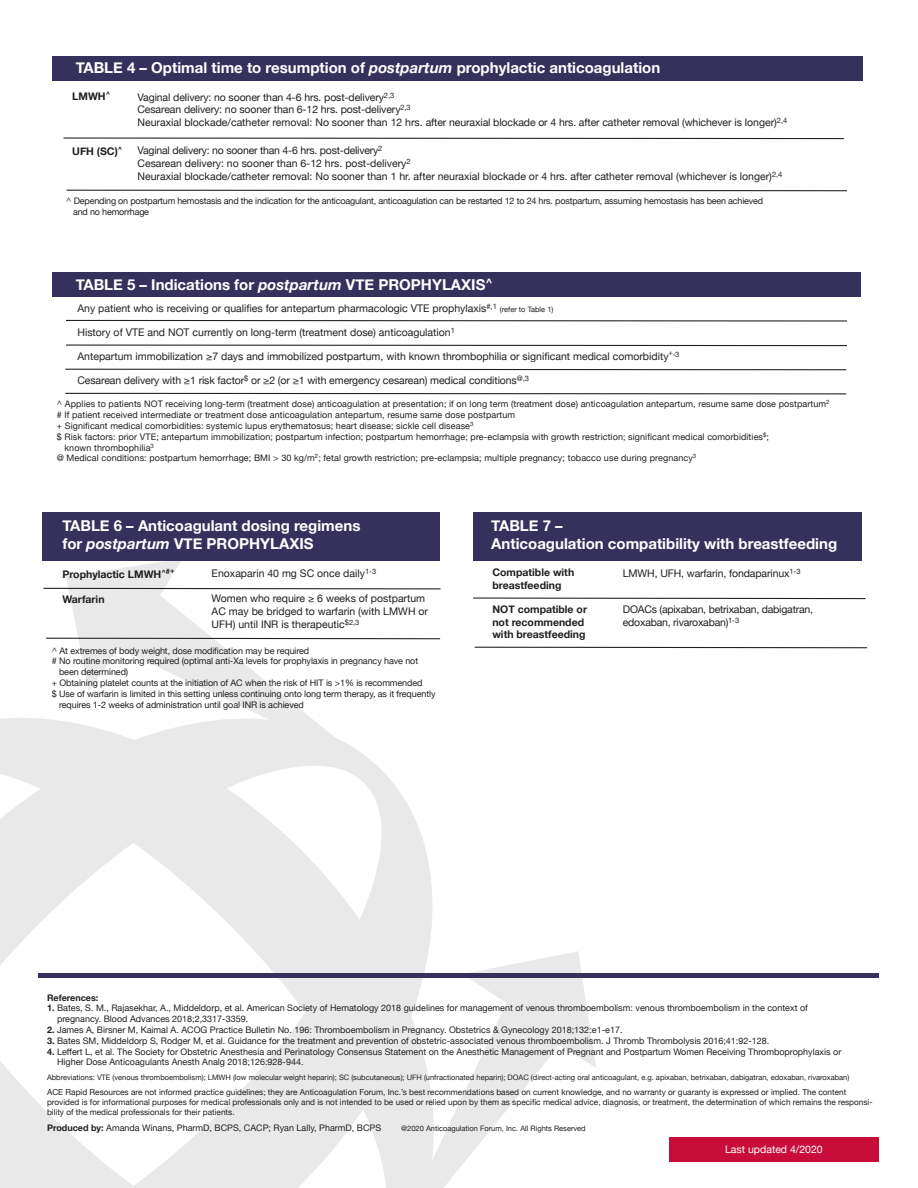
<style>
.page{position:relative;width:918px;height:1188px;background:#fff}
.page>*{position:absolute;margin:0;border:0;box-sizing:border-box;transform-origin:0 0}
.t1{font:700 15px/18px "Helvetica Neue";color:#fff}
.t2{font:10.5px/12.6px "Helvetica Neue";color:#231f20}
.t3{font:700 10.5px/12.6px "Helvetica Neue";color:#231f20}
.t4{font:10.5px/12.6px "Helvetica Neue";letter-spacing:-.02em;color:#231f20}
.t5{font:10.5px "Helvetica Neue";color:#fff}
.t6{font:9px/10.8px "Helvetica Neue";color:#231f20}
.t7{font:9px/10.8px "Helvetica Neue";letter-spacing:-.02em;color:#231f20}
.t8{font:700 9px "Helvetica Neue";color:#231f20}
.t9{font:8.25px/9.9px "Helvetica Neue";color:#231f20}
.t10{font:7.5px "Helvetica Neue";color:#231f20}
.s1{font-style:italic}
.s2{font-size:7.5px}
.s3{font-weight:700}
</style>
<div class="page">
<svg style="left:66px;top:561px;width:185px;height:109px"></svg>
<svg style="left:0;top:670px;width:432px;height:518px"></svg>
<svg style="left:375px;top:947px;width:221px;height:241px"></svg>
<svg style="left:43px;top:587px;width:398px;height:3px"></svg>
<div style="left:43px;top:512px;width:397px;height:49px;background:#36305d"></div>
<svg style="left:46px;top:637px;width:395px;height:3px"></svg>
<div style="left:473px;top:512px;width:388px;height:49px;background:#36305d"></div>
<svg style="left:474px;top:646px;width:394px;height:3px"></svg>
<svg style="left:473px;top:597px;width:393px;height:3px"></svg>
<div style="left:39px;top:973px;width:840px;height:5px;background:#36305d"></div>
<div style="left:669px;top:1137px;width:209px;height:25px;background:#c80d3a"></div>
<div style="left:53px;top:56px;width:810px;height:24px;background:#36305d"></div>
<svg style="left:66px;top:189px;width:781px;height:3px"></svg>
<svg style="left:63px;top:137px;width:781px;height:3px"></svg>
<div style="left:53px;top:273px;width:808px;height:24px;background:#36305d"></div>
<svg style="left:66px;top:319px;width:781px;height:3px"></svg>
<svg style="left:66px;top:344px;width:781px;height:3px"></svg>
<svg style="left:65px;top:368px;width:782px;height:3px"></svg>
<svg style="left:65px;top:392px;width:782px;height:3px"></svg>
<p class="t1" style="left:76px;top:59px;width:586px">TABLE 4 – Optimal time to resumption of <span class="s1">postpartum</span> prophylactic anticoagulation</p>
<p class="t3" style="left:72px;top:90px;width:39px">LMWH<sup>^</sup></p>
<p class="t2" style="left:138px;top:91px;width:258px">Vaginal delivery: no sooner than 4-6 hrs. post-delivery<sup>2,3</sup></p>
<p class="t2" style="left:138px;top:104px;width:275px">Cesarean delivery: no sooner than 6-12 hrs. post-delivery<sup>2,3</sup></p>
<p class="t2" style="left:138px;top:117px;width:651px">Neuraxial blockade/catheter removal: No sooner than 12 hrs. after neuraxial blockade or 4 hrs. after catheter removal (whichever is longer)<sup>2,4</sup></p>
<p class="t3" style="left:72px;top:145px;width:52px">UFH (SC)<sup>^</sup></p>
<p class="t4" style="left:138px;top:145px;width:246px">Vaginal delivery: no sooner than 4-6 hrs. post-delivery<sup>2</sup></p>
<p class="t2" style="left:138px;top:158px;width:275px">Cesarean delivery: no sooner than 6-12 hrs. post-delivery<sup>2</sup></p>
<p class="t2" style="left:138px;top:170px;width:646px">Neuraxial blockade/catheter removal: No sooner than 1 hr. after neuraxial blockade or 4 hrs. after catheter removal (whichever is longer)<sup>2,4</sup></p>
<p class="t7" style="left:73px;top:196px;width:692px;text-indent:-7px">^ Depending on postpartum hemostasis and the indication for the anticoagulant, anticoagulation can be restarted 12 to 24 hrs. postpartum, assuming hemostasis has been achieved and no hemorrhage</p>
<p class="t1" style="left:76px;top:276px;width:418px">TABLE 5 – Indications for <span class="s1">postpartum</span> VTE PROPHYLAXIS<sup>^</sup></p>
<p class="t2" style="left:77px;top:303px;width:478px">Any patient who is receiving or qualifies for antepartum pharmacologic VTE prophylaxis<sup>#,1</sup> <span class="s2">(refer to Table 1)</span></p>
<p class="t2" style="left:77px;top:327px;width:379px">History of VTE and NOT currently on long-term (treatment dose) anticoagulation<sup>1</sup></p>
<p class="t2" style="left:77px;top:350px;width:603px">Antepartum immobilization ≥7 days and immobilized postpartum, with known thrombophilia or significant medical comorbidity<sup>+,3</sup></p>
<p class="t2" style="left:77px;top:375px;width:453px">Cesarean delivery with ≥1 risk factor<sup>$</sup> or ≥2 (or ≥1 with emergency cesarean) medical conditions<sup>@,3</sup></p>
<p class="t6" style="left:57px;top:399px;width:774px">^ Applies to patients NOT receiving long-term (treatment dose) anticoagulation at presentation; if on long term (treatment dose) anticoagulation antepartum, resume same dose postpartum<sup>2</sup></p>
<p class="t6" style="left:57px;top:410px;width:460px"># If patient received intermediate or treatment dose anticoagulation antepartum, resume same dose postpartum</p>
<p class="t6" style="left:57px;top:421px;width:418px">+ Significant medical comorbidities: systemic lupus erythematosus; heart disease; sickle cell disease<sup>3</sup></p>
<p class="t6" style="left:65px;top:432px;width:706px;text-indent:-8px">$ Risk factors: prior VTE; antepartum immobilization; postpartum infection; postpartum hemorrhage; pre-eclampsia with growth restriction; significant medical comorbidities<sup>$</sup>; known thrombophilia<sup>3</sup></p>
<p class="t6" style="left:57px;top:453px;width:641px">@ Medical conditions: postpartum hemorrhage; BMI &gt; 30 kg/m<sup>2</sup>; fetal growth restriction; pre-eclampsia; multiple pregnancy; tobacco use during pregnancy<sup>3</sup></p>
<p class="t1" style="left:62px;top:517px;width:300px">TABLE 6 – Anticoagulant dosing regimens for <span class="s1">postpartum</span> VTE PROPHYLAXIS</p>
<p class="t3" style="left:62px;top:568px;width:114px">Prophylactic LMWH<sup>^#+</sup></p>
<p class="t2" style="left:212px;top:568px;width:166px">Enoxaparin 40 mg SC once daily<sup>1-3</sup></p>
<p class="t3" style="left:62px;top:593px;width:44px">Warfarin</p>
<p class="t2" style="left:212px;top:593px;width:218px">Women who require ≥ 6 weeks of postpartum<br>AC may be bridged to warfarin (with LMWH or<br>UFH) until INR is therapeutic<sup>$2,3</sup></p>
<p class="t6" style="left:52px;top:646px;width:259px">^ At extremes of body weight, dose modification may be required</p>
<p class="t6" style="left:59px;top:656px;width:361px;text-indent:-7px"># No routine monitoring required (optimal anti-Xa levels for prophylaxis in pregnancy have not been determined)</p>
<p class="t6" style="left:52px;top:678px;width:372px">+ Obtaining platelet counts at the initiation of AC when the risk of HIT is &gt;1% is recommended</p>
<p class="t6" style="left:59px;top:689px;width:378px;text-indent:-7px">$ Use of warfarin is limited in this setting unless continuing onto long term therapy, as it frequently requires 1-2 weeks of administration until goal INR is achieved</p>
<p class="t1" style="left:491px;top:517px;width:347px">TABLE 7 –<br>Anticoagulation compatibility with breastfeeding</p>
<p class="t3" style="left:492px;top:567px;width:83px">Compatible with breastfeeding</p>
<p class="t2" style="left:623px;top:568px;width:179px">LMWH, UFH, warfarin, fondaparinux<sup>1-3</sup></p>
<p class="t3" style="left:492px;top:603px;width:96px">NOT compatible or not recommended</p>
<p class="t3" style="left:492px;top:629px;width:95px">with breastfeeding</p>
<p class="t4" style="left:623px;top:604px;width:192px">DOACs (apixaban, betrixaban, dabigatran, edoxaban, rivaroxaban)<sup>1-3</sup></p>
<p class="t8" style="left:47px;top:990px;width:53px">References:</p>
<p class="t6" style="left:57px;top:1003px;width:752px;text-indent:-10px"><span class="s3">1.</span> Bates, S. M., Rajasekhar, A., Middeldorp, et al. American Society of Hematology 2018 guidelines for management of venous thromboembolism: venous thromboembolism in the context of pregnancy. Blood Advances 2018;2,3317-3359.</p>
<p class="t6" style="left:47px;top:1025px;width:577px"><span class="s3">2.</span> James A, Birsner M, Kaimal A. ACOG Practice Bulletin No. 196: Thromboembolism in Pregnancy. Obstetrics &amp; Gynecology 2018;132:e1-e17.</p>
<p class="t6" style="left:47px;top:1036px;width:724px"><span class="s3">3.</span> Bates SM, Middeldorp S, Rodger M, et al. Guidance for the treatment and prevention of obstetric-associated venous thromboembolism. J Thromb Thrombolysis 2016;41:92-128.</p>
<p class="t6" style="left:57px;top:1047px;width:786px;text-indent:-10px"><span class="s3">4.</span> Leffert L, et al. The Society for Obstetric Anesthesia and Perinatology Consensus Statement on the Anesthetic Management of Pregnant and Postpartum Women Receiving Thromboprophylaxis or<br>Higher Dose Anticoagulants Anesth Analg 2018;126:928-944.</p>
<p class="t10" style="left:47px;top:1072px;width:804px">Abbreviations: VTE (venous thromboembolism); LMWH (low molecular weight heparin); SC (subcutaneous); UFH (unfractionated heparin); DOAC (direct-acting oral anticoagulant, e.g. apixaban, betrixaban, dabigatran, edoxaban, rivaroxaban)</p>
<p class="t9" style="left:47px;top:1088px;width:827px">ACE Rapid Resources are not informed practice guidelines; they are Anticoagulation Forum, Inc.’s best recommendations based on current knowledge, and no warranty or guaranty is expressed or implied. The content provided is for informational purposes for medical professionals only and is not intended to be used or relied upon by them as specific medical advice, diagnosis, or treatment, the determination of which remains the responsi&shy;bility of the medical professionals for their patients.</p>
<p class="t6" style="left:47px;top:1123px;width:336px"><span class="s3">Produced by:</span> Amanda Winans, PharmD, BCPS, CACP; Ryan Lally, PharmD, BCPS</p>
<p class="t10" style="left:401px;top:1123px;width:186px">@2020 Anticoagulation Forum, Inc. All Rights Reserved</p>
<p class="t5" style="left:725px;top:1142px;width:99px">Last updated 4/2020</p>
</div>
